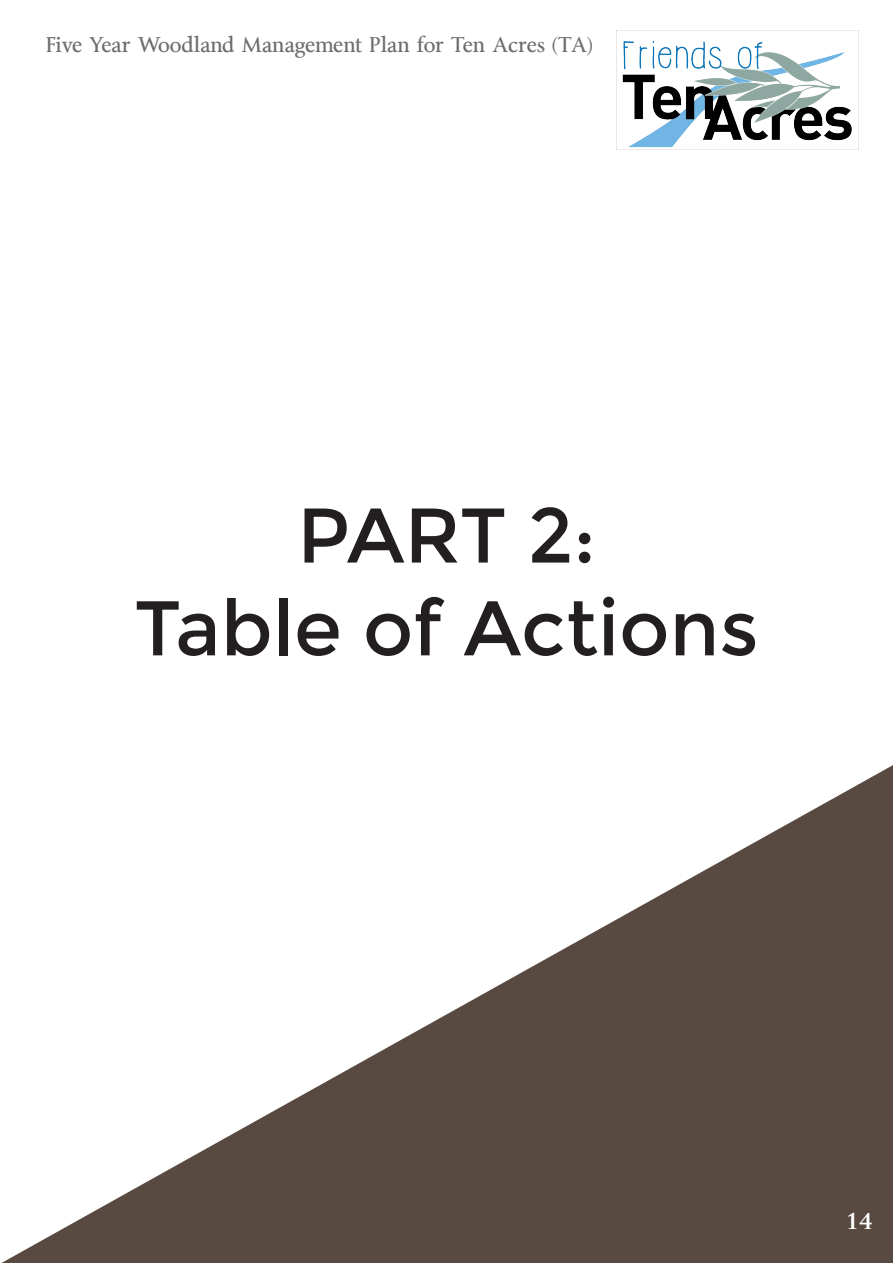
<style>
.page{position:relative;width:893px;height:1263px;background:#fff}
.page>*{position:absolute;margin:0;border:0;box-sizing:border-box;transform-origin:0 0}
.t1{font:77.25px/92.7px "Montserrat";color:#231f20;text-align:center}
.t2{font:700 21px "Byington";color:#fff}
.t3{font:19.8px "Byington";color:#6c6d70}
</style>
<div class="page">
<svg style="left:1px;top:765px;width:892px;height:498px"></svg>
<img style="left:616px;top:30px;width:243px;height:120px">
<p class="t3" style="left:46px;top:33px;width:548px">Five Year Woodland Management Plan for Ten Acres (TA)</p>
<h1 class="t1" style="left:134px;top:490px;width:626px">PART 2:<br>Table of Actions</h1>
<p class="t2" style="left:846px;top:1208px;width:28px">14</p>
</div>
